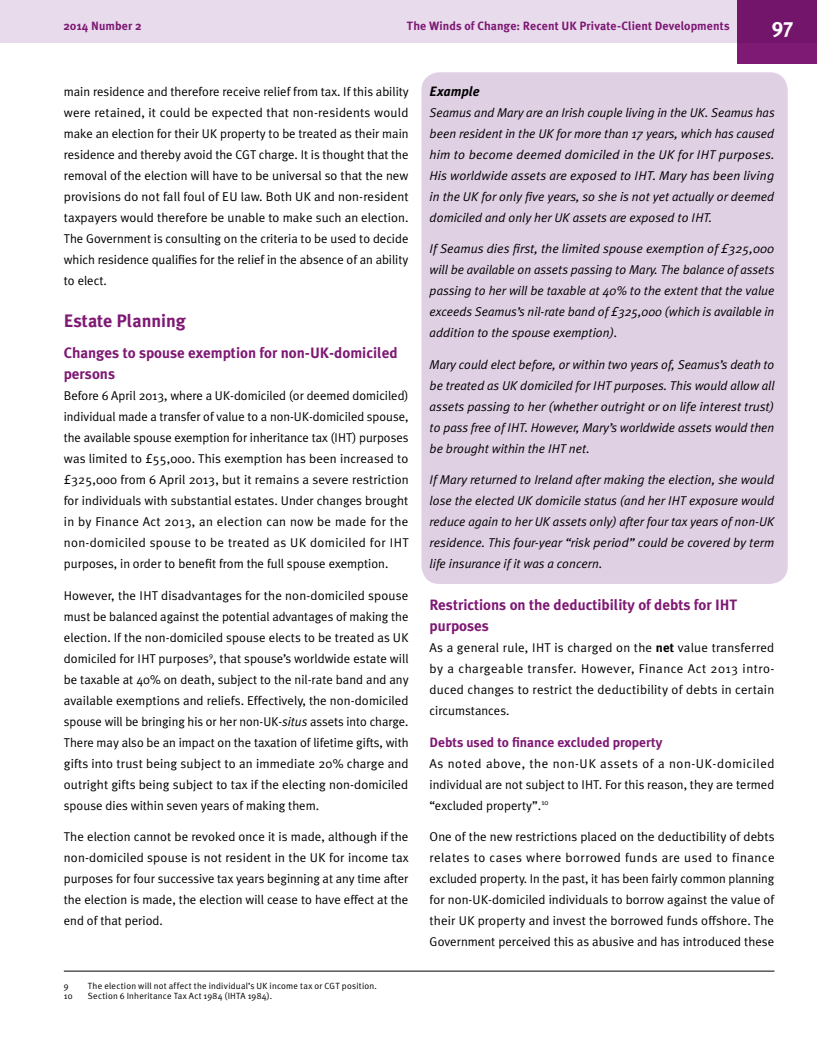
<style>
.page{position:relative;width:817px;height:1063px;background:#fff}
.page>*{position:absolute;margin:0;border:0;box-sizing:border-box;transform-origin:0 0}
.t1{font:700 21px "Meta Plus";color:#fff}
.t2{font:700 18px "Meta Plus";color:#7e1974}
.t3{font:700 15px/21px "Meta Plus";color:#7e1974}
.t4{font:700 13.5px "Meta Plus";color:#7e1974}
.t5{font:italic 700 13.5px "Meta Plus";color:#000}
.t6{font:12.75px/21px "Meta Plus Normal";color:#000;text-align:justify}
.t7{font:italic 12.75px/21px "Meta Plus Normal";color:#000;text-align:justify}
.t8{font:700 12px "Meta Plus";letter-spacing:.01em;color:#7e1974}
.t9{font:9px "Meta Plus Normal";letter-spacing:.025em;color:#000}
.s1{font-style:italic}
.s2{font-family:"Meta Plus";font-weight:700}
</style>
<div class="page">
<div style="left:421px;top:72px;width:366px;height:512px;background:#e0d0e4;border-radius:18px"></div>
<hr style="left:64px;top:971px;width:710px;height:1px;background:#000">
<div style="left:0;top:0;width:816px;height:43px;background:#e8dcec"></div>
<div style="left:737px;top:0;width:79px;height:64px;background:#72156b"></div>
<p class="t8" style="left:63px;top:19px;width:80px">2014 Number 2</p>
<p class="t8" style="left:407px;top:19px;width:324px">The Winds of Change: Recent UK Private-Client Developments</p>
<h1 class="t1" style="left:771px;top:13px;width:23px">97</h1>
<p class="t6" style="left:64px;top:80px;width:346px">main residence and therefore receive relief from tax. If this ability were retained, it could be expected that non-residents would make an election for their UK property to be treated as their main residence and thereby avoid the CGT charge. It is thought that the removal of the election will have to be universal so that the new provisions do not fall foul of EU law. Both UK and non-resident taxpayers would therefore be unable to make such an election.<br>The Government is consulting on the criteria to be used to decide which residence qualifies for the relief in the absence of an ability to elect.</p>
<h2 class="t2" style="left:64px;top:310px;width:123px">Estate Planning</h2>
<p class="t3" style="left:64px;top:342px;width:335px">Changes to spouse exemption for non‑UK‑domiciled persons</p>
<p class="t6" style="left:64px;top:385px;width:346px">Before 6 April 2013, where a UK-domiciled (or deemed domiciled) individual made a transfer of value to a non‑UK‑domiciled spouse, the available spouse exemption for inheritance tax (IHT) purposes was limited to £55,000. This exemption has been increased to £325,000 from 6 April 2013, but it remains a severe restriction for individuals with substantial estates. Under changes brought in by Finance Act 2013, an election can now be made for the non-domiciled spouse to be treated as UK domiciled for IHT purposes, in order to benefit from the full spouse exemption.</p>
<p class="t6" style="left:64px;top:584px;width:346px">However, the IHT disadvantages for the non-domiciled spouse must be balanced against the potential advantages of making the election. If the non-domiciled spouse elects to be treated as UK domiciled for IHT purposes<sup>9</sup>, that spouse’s worldwide estate will be taxable at 40% on death, subject to the nil-rate band and any available exemptions and reliefs. Effectively, the non-domiciled spouse will be bringing his or her non‑UK‑<span class="s1">situs</span> assets into charge.<br>There may also be an impact on the taxation of lifetime gifts, with gifts into trust being subject to an immediate 20% charge and outright gifts being subject to tax if the electing non-domiciled spouse dies within seven years of making them.</p>
<p class="t6" style="left:64px;top:826px;width:346px">The election cannot be revoked once it is made, although if the non-domiciled spouse is not resident in the UK for income tax purposes for four successive tax years beginning at any time after the election is made, the election will cease to have effect at the end of that period.</p>
<p class="t9" style="left:64px;top:980px;width:6px">9</p>
<p class="t9" style="left:88px;top:980px;width:290px">The election will not affect the individual’s UK income tax or CGT position.</p>
<p class="t9" style="left:64px;top:991px;width:10px">10</p>
<p class="t9" style="left:88px;top:991px;width:186px">Section 6 Inheritance Tax Act 1984 (IHTA 1984).</p>
<p class="t5" style="left:429px;top:83px;width:52px">Example</p>
<p class="t7" style="left:429px;top:101px;width:346px">Seamus and Mary are an Irish couple living in the UK. Seamus has been resident in the UK for more than 17 years, which has caused him to become deemed domiciled in the UK for IHT purposes.<br>His worldwide assets are exposed to IHT. Mary has been living in the UK for only five years, so she is not yet actually or deemed domiciled and only her UK assets are exposed to IHT.</p>
<p class="t7" style="left:429px;top:238px;width:346px">If Seamus dies first, the limited spouse exemption of £325,000 will be available on assets passing to Mary. The balance of assets passing to her will be taxable at 40% to the extent that the value exceeds Seamus’s nil-rate band of £325,000 (which is available in addition to the spouse exemption).</p>
<p class="t7" style="left:429px;top:353px;width:346px">Mary could elect before, or within two years of, Seamus’s death to be treated as UK domiciled for IHT purposes. This would allow all assets passing to her (whether outright or on life interest trust) to pass free of IHT. However, Mary’s worldwide assets would then be brought within the IHT net.</p>
<p class="t7" style="left:429px;top:469px;width:346px">If Mary returned to Ireland after making the election, she would lose the elected UK domicile status (and her IHT exposure would reduce again to her UK assets only) after four tax years of non-UK residence. This four-year “risk period” could be covered by term life insurance if it was a concern.</p>
<p class="t3" style="left:429px;top:594px;width:309px">Restrictions on the deductibility of debts for IHT purposes</p>
<p class="t6" style="left:429px;top:637px;width:346px">As a general rule, IHT is charged on the <span class="s2">net</span> value transferred by a chargeable transfer. However, Finance Act 2013 intro&shy;duced changes to restrict the deductibility of debts in certain circumstances.</p>
<p class="t4" style="left:429px;top:734px;width:234px">Debts used to finance excluded property</p>
<p class="t6" style="left:429px;top:752px;width:346px">As noted above, the non-UK assets of a non‑UK‑domiciled individual are not subject to IHT. For this reason, they are termed “excluded property”.<sup>10</sup></p>
<p class="t6" style="left:429px;top:826px;width:346px">One of the new restrictions placed on the deductibility of debts relates to cases where borrowed funds are used to finance excluded property. In the past, it has been fairly common planning for non‑UK‑domiciled individuals to borrow against the value of their UK property and invest the borrowed funds offshore. The Government perceived this as abusive and has introduced these</p>
</div>
